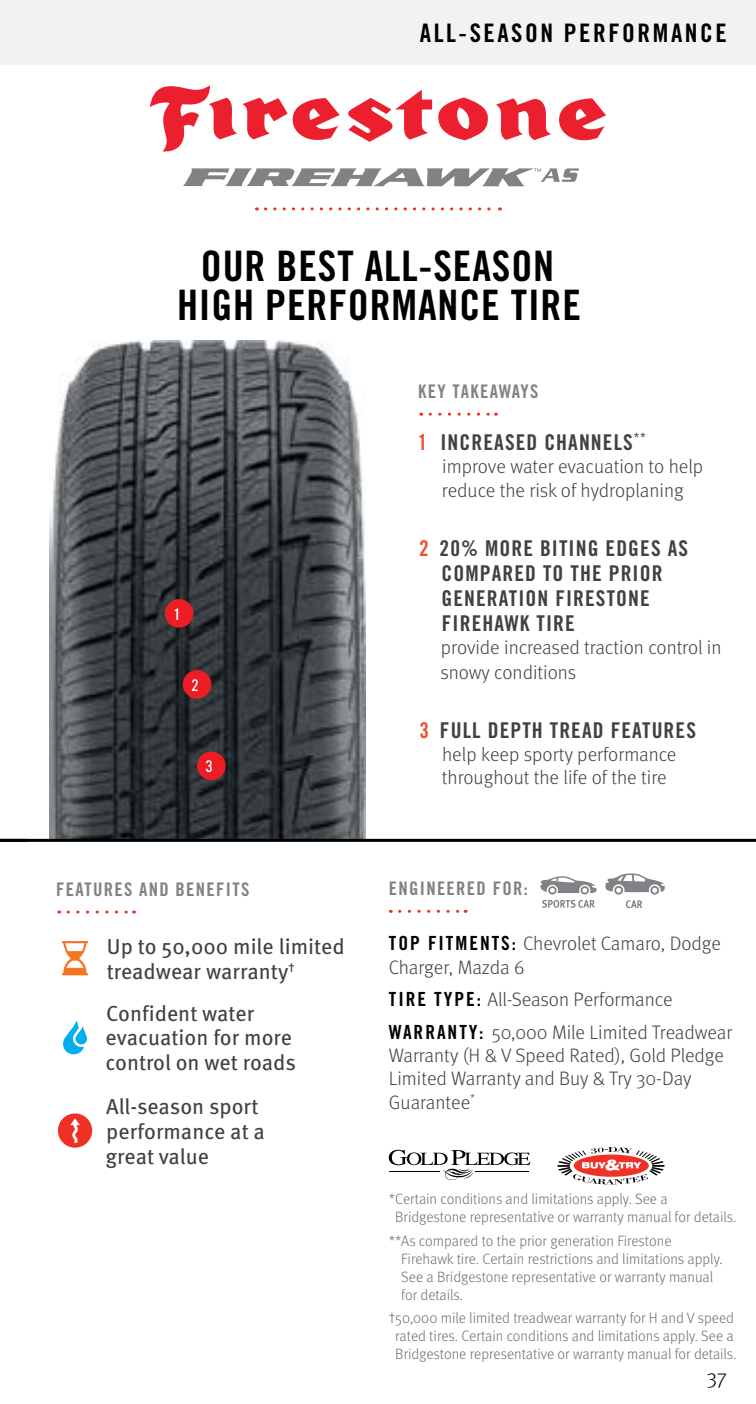
<style>
.page{position:relative;width:756px;height:1404px;background:#fff}
.page>*{position:absolute;margin:0;border:0;box-sizing:border-box;transform-origin:0 0}
.t1{font:42px/39px "Trade Gothic LT Std Bd Cn 20";letter-spacing:.02em;color:#000;text-align:center}
.t2{font:25.5px "Trade Gothic LT Std Bd Cn 20";letter-spacing:.1em;color:#000}
.t3{font:21.6px/24.9px "Meta OT";color:#414042}
.t4{font:21.6px/24.9px "Trade Gothic LT Std Bd Cn 20";letter-spacing:.05em;color:#414042}
.t5{font:300 21px "Meta OT";color:#000}
.t6{font:300 19.5px/23.1px "Meta OT";color:#414042}
.t7{font:18.6px "Trade Gothic LT Std Bd Cn 20";letter-spacing:.07em;color:#808285}
.t8{font:300 15px/18px "Meta OT";color:#6d6e71}
.t9{font:300 14.4px "YWFT Ultramagnetic";color:#fff}
.s1{color:#f04d30}
.s2{font-family:"Trade Gothic LT Std Bd Cn 20";font-weight:400;color:#000}
</style>
<div class="page">
<div style="left:0;top:0;width:756px;height:65px;background:#f2f2f2"></div>
<svg style="left:150px;top:85px;width:338px;height:67px"></svg>
<svg style="left:496px;top:98px;width:110px;height:43px"></svg>
<svg style="left:183px;top:168px;width:396px;height:18px"></svg>
<svg style="left:265px;top:207px;width:236px;height:3px"></svg>
<div style="left:58px;top:1113px;width:34px;height:35px;background:#ee3124;border-radius:50%"></div>
<svg style="left:70px;top:1118px;width:10px;height:25px"></svg>
<svg style="left:63px;top:1020px;width:24px;height:34px"></svg>
<svg style="left:62px;top:941px;width:26px;height:34px"></svg>
<svg style="left:542px;top:900px;width:53px;height:8px"></svg>
<svg style="left:540px;top:876px;width:57px;height:17px"></svg>
<svg style="left:605px;top:873px;width:60px;height:35px"></svg>
<svg style="left:389px;top:1150px;width:141px;height:30px"></svg>
<svg style="left:558px;top:1147px;width:106px;height:37px"></svg>
<svg style="left:68px;top:911px;width:67px;height:3px"></svg>
<svg style="left:400px;top:910px;width:66px;height:3px"></svg>
<svg style="left:430px;top:413px;width:66px;height:3px"></svg>
<img style="left:50px;top:341px;width:316px;height:498px">
<div style="left:165px;top:599px;width:28px;height:29px;background:#ed1d24;border-radius:50%"></div>
<div style="left:183px;top:670px;width:28px;height:29px;background:#ed1d24;border-radius:50%"></div>
<div style="left:197px;top:752px;width:29px;height:28px;background:#ed1d24;border-radius:50%"></div>
<hr style="left:0;top:839px;width:756px;height:3px;background:#000">
<h2 class="t2" style="left:420px;top:18px;width:309px">ALL-SEASON PERFORMANCE</h2>
<h1 class="t1" style="left:177px;top:246px;width:406px">OUR BEST ALL-SEASON<br>HIGH PERFORMANCE TIRE</h1>
<p class="t9" style="left:174px;top:606px;width:6px">1</p>
<p class="t9" style="left:191px;top:677px;width:9px">2</p>
<p class="t9" style="left:205px;top:759px;width:9px">3</p>
<p class="t7" style="left:56px;top:878px;width:195px">FEATURES AND BENEFITS</p>
<h3 class="t3" style="left:107px;top:934px;width:239px">Up to 50,000 mile limited treadwear warranty<sup>†</sup></h3>
<h3 class="t3" style="left:105px;top:1001px;width:192px">Confident water evacuation for more control on wet roads</h3>
<h3 class="t3" style="left:106px;top:1094px;width:161px">All-season sport performance at a great value</h3>
<p class="t7" style="left:418px;top:380px;width:122px">KEY TAKEAWAYS</p>
<h3 class="t4" style="left:418px;top:429px;width:229px"><span class="s1">1</span> INCREASED CHANNELS<sup>**</sup></h3>
<h3 class="t6" style="left:442px;top:454px;width:263px;line-height:24.6px">improve water evacuation to help reduce the risk of hydroplaning</h3>
<h3 class="t4" style="left:442px;top:536px;width:248px;text-indent:-22px"><span class="s1">2</span> 20% MORE BITING EDGES AS<br>COMPARED TO THE PRIOR<br>GENERATION FIRESTONE<br>FIREHAWK TIRE</h3>
<h3 class="t6" style="left:440px;top:635px;width:283px;line-height:24.6px">provide increased traction control in snowy conditions</h3>
<h3 class="t4" style="left:419px;top:717px;width:278px"><span class="s1">3</span> FULL DEPTH TREAD FEATURES</h3>
<h3 class="t6" style="left:442px;top:743px;width:236px">help keep sporty performance throughout the life of the tire</h3>
<p class="t7" style="left:389px;top:877px;width:141px">ENGINEERED FOR:</p>
<h3 class="t6" style="left:389px;top:932px;width:334px"><span class="s2">TOP FITMENTS:</span> Chevrolet Camaro, Dodge<br>Charger, Mazda 6</h3>
<h3 class="t6" style="left:389px;top:983px;width:345px;line-height:32.7px"><span class="s2">TIRE TYPE:</span> All-Season Performance<br><span class="s2">WARRANTY:</span> 50,000 Mile Limited Treadwear</h3>
<h3 class="t6" style="left:389px;top:1044px;width:337px">Warranty (H &amp; V Speed Rated), Gold Pledge<br>Limited Warranty and Buy &amp; Try 30-Day<br>Guarantee<sup>*</sup></h3>
<p class="t8" style="left:395px;top:1190px;width:343px;text-indent:-6px">* Certain conditions and limitations apply. See a<br>Bridgestone representative or warranty manual for details.</p>
<p class="t8" style="left:401px;top:1232px;width:323px;text-indent:-12px">** As compared to the prior generation Firestone Firehawk tire. Certain restrictions and limitations apply.<br>See a Bridgestone representative or warranty manual for details.</p>
<p class="t8" style="left:389px;top:1309px;width:349px;text-align:center">†50,000 mile limited treadwear warranty for H and V speed rated tires. Certain conditions and limitations apply. See a<br>Bridgestone representative or warranty manual for details.</p>
<h3 class="t5" style="left:707px;top:1365px;width:21px">37</h3>
</div>
